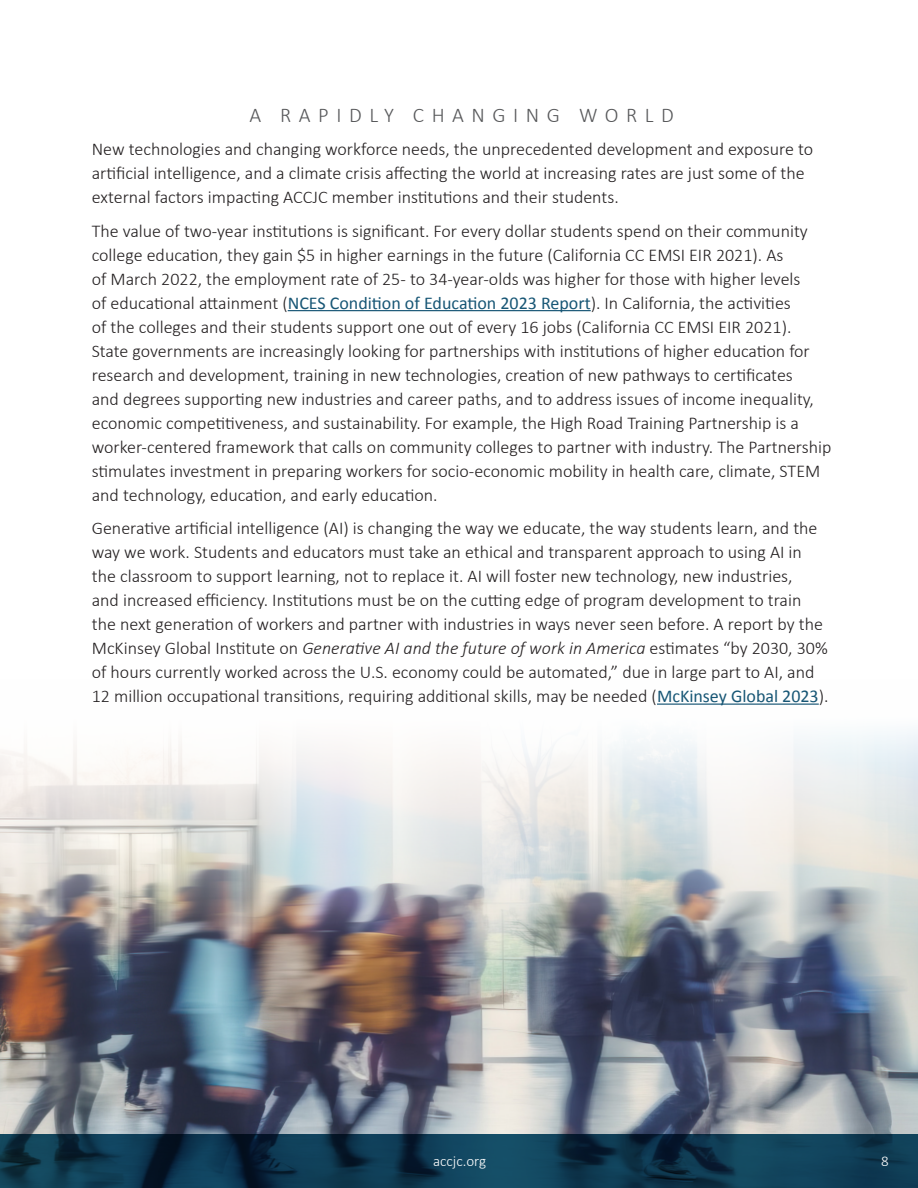
<style>
.page{position:relative;width:918px;height:1188px;background:#fff}
.page>*{position:absolute;margin:0;border:0;box-sizing:border-box;transform-origin:0 0}
.t1{font:300 21px "Calibri";letter-spacing:.36em;color:#57585a}
.t2{font:300 18px/24px "Calibri";color:#231f20}
.t3{font:300 15px "Calibri";color:#fff}
.s1{font-weight:400;color:#175675}
.s2{font-style:italic}
</style>
<div class="page">
<img style="left:0;top:703px;width:918px;height:431px">
<hr style="left:288px;top:310px;width:303px;height:1px;background:#175675">
<hr style="left:657px;top:704px;width:162px;height:1px;background:#175675">
<svg style="left:0;top:1134px;width:918px;height:54px;background:#0d374e"></svg>
<p class="t1" style="left:249px;top:102px;width:426px">A RAPIDLY CHANGING WORLD</p>
<p class="t2" style="left:92px;top:137px;width:723px">New technologies and changing workforce needs, the unprecedented development and exposure to artificial intelligence, and a climate crisis affecting the world at increasing rates are just some of the external factors impacting ACCJC member institutions and their students.</p>
<p class="t2" style="left:92px;top:218px;width:741px">The value of two-year institutions is significant. For every dollar students spend on their community college education, they gain $5 in higher earnings in the future (California CC EMSI EIR 2021). As<br>of March 2022, the employment rate of 25- to 34-year-olds was higher for those with higher levels<br>of educational attainment (<span class="s1">NCES Condition of Education 2023 Report</span>). In California, the activities<br>of the colleges and their students support one out of every 16 jobs (California CC EMSI EIR 2021).<br>State governments are increasingly looking for partnerships with institutions of higher education for research and development, training in new technologies, creation of new pathways to certificates<br>and degrees supporting new industries and career paths, and to address issues of income inequality, economic competitiveness, and sustainability. For example, the High Road Training Partnership is a worker-centered framework that calls on community colleges to partner with industry. The Partnership stimulates investment in preparing workers for socio-economic mobility in health care, climate, STEM and technology, education, and early education.</p>
<p class="t2" style="left:92px;top:516px;width:738px">Generative artificial intelligence (AI) is changing the way we educate, the way students learn, and the way we work. Students and educators must take an ethical and transparent approach to using AI in the classroom to support learning, not to replace it. AI will foster new technology, new industries,<br>and increased efficiency. Institutions must be on the cutting edge of program development to train the next generation of workers and partner with industries in ways never seen before. A report by the McKinsey Global Institute on <span class="s2">Generative AI and the future of work in America</span> estimates “by 2030, 30% of hours currently worked across the U.S. economy could be automated,” due in large part to AI, and 12 million occupational transitions, requiring additional skills, may be needed (<span class="s1">McKinsey Global 2023</span>).</p>
<p class="t3" style="left:433px;top:1152px;width:55px">accjc.org</p>
<p class="t3" style="left:881px;top:1152px;width:9px">8</p>
</div>
